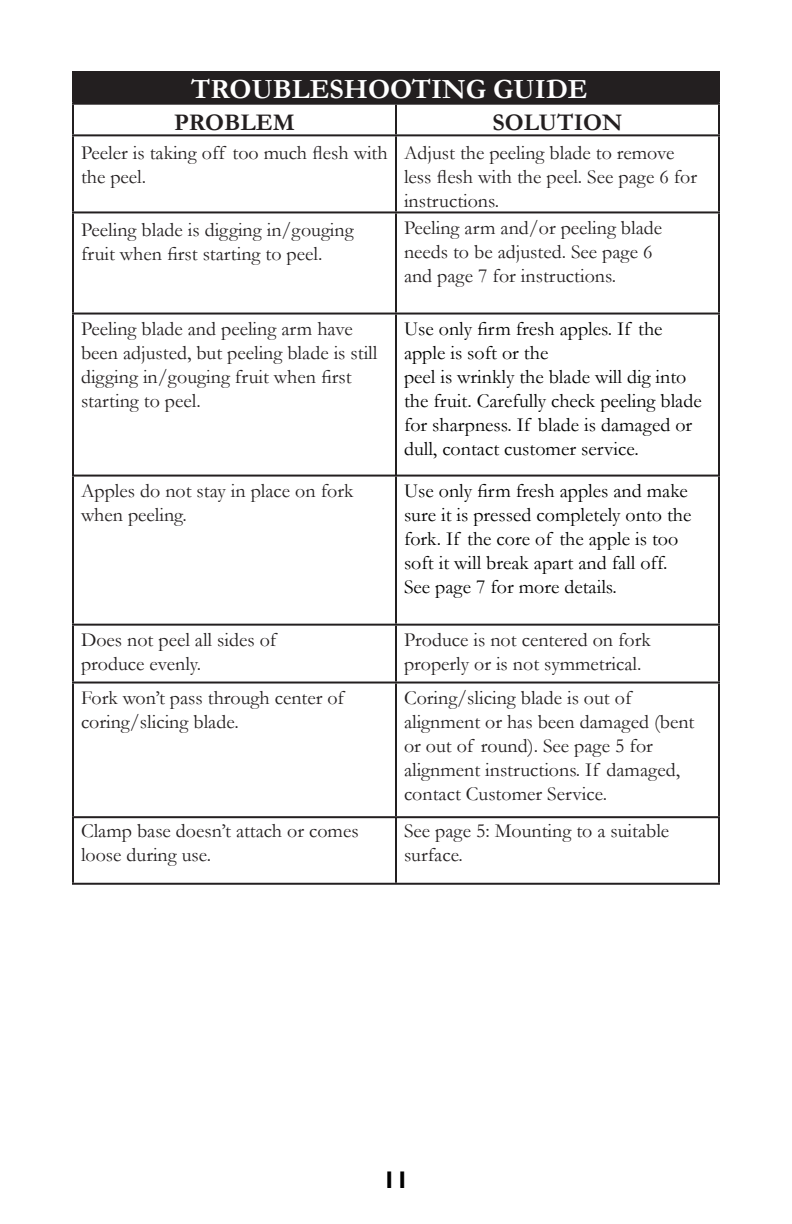
<style>
.page{position:relative;width:792px;height:1224px;background:#fff}
.page>*{position:absolute;margin:0;border:0;box-sizing:border-box;transform-origin:0 0}
.t1{font:700 28px "Garamond";color:#fff}
.t2{font:700 24px "Garamond";color:#231f20}
.t3{font:700 24px "Humanist 521 BT";color:#000}
.t4{font:20px/24px "Garamond";color:#231f20}
.t5{font:20px/24px "Garamond";color:#000}
</style>
<div class="page">
<div style="left:73px;top:72px;width:646px;height:32px;background:#231f20"></div>
<hr style="left:72px;top:71px;width:324px;height:2px;background:#231f20">
<hr style="left:72px;top:73px;width:2px;height:30px;background:#231f20">
<hr style="left:396px;top:71px;width:324px;height:2px;background:#231f20">
<hr style="left:718px;top:73px;width:2px;height:30px;background:#231f20">
<hr style="left:72px;top:103px;width:324px;height:2px;background:#231f20">
<hr style="left:72px;top:105px;width:2px;height:29px;background:#231f20">
<hr style="left:396px;top:103px;width:324px;height:2px;background:#231f20">
<hr style="left:395px;top:105px;width:2px;height:29px;background:#231f20">
<hr style="left:718px;top:105px;width:2px;height:29px;background:#231f20">
<hr style="left:72px;top:134px;width:324px;height:2px;background:#231f20">
<hr style="left:72px;top:136px;width:2px;height:75px;background:#231f20">
<hr style="left:396px;top:134px;width:324px;height:2px;background:#231f20">
<hr style="left:395px;top:136px;width:2px;height:75px;background:#231f20">
<hr style="left:718px;top:136px;width:2px;height:75px;background:#231f20">
<hr style="left:72px;top:211px;width:324px;height:2px;background:#231f20">
<hr style="left:72px;top:213px;width:2px;height:100px;background:#231f20">
<hr style="left:396px;top:211px;width:324px;height:2px;background:#231f20">
<hr style="left:395px;top:213px;width:2px;height:100px;background:#231f20">
<hr style="left:718px;top:213px;width:2px;height:100px;background:#231f20">
<hr style="left:72px;top:313px;width:324px;height:2px;background:#231f20">
<hr style="left:72px;top:315px;width:2px;height:161px;background:#231f20">
<hr style="left:396px;top:313px;width:324px;height:2px;background:#231f20">
<hr style="left:395px;top:315px;width:2px;height:161px;background:#231f20">
<hr style="left:718px;top:315px;width:2px;height:161px;background:#231f20">
<hr style="left:72px;top:475px;width:324px;height:2px;background:#231f20">
<hr style="left:72px;top:477px;width:2px;height:147px;background:#231f20">
<hr style="left:396px;top:475px;width:324px;height:2px;background:#231f20">
<hr style="left:395px;top:477px;width:2px;height:147px;background:#231f20">
<hr style="left:718px;top:477px;width:2px;height:147px;background:#231f20">
<hr style="left:72px;top:624px;width:324px;height:2px;background:#231f20">
<hr style="left:72px;top:626px;width:2px;height:56px;background:#231f20">
<hr style="left:396px;top:624px;width:324px;height:2px;background:#231f20">
<hr style="left:395px;top:626px;width:2px;height:56px;background:#231f20">
<hr style="left:718px;top:626px;width:2px;height:56px;background:#231f20">
<hr style="left:72px;top:682px;width:324px;height:2px;background:#231f20">
<hr style="left:72px;top:684px;width:2px;height:132px;background:#231f20">
<hr style="left:396px;top:682px;width:324px;height:2px;background:#231f20">
<hr style="left:395px;top:684px;width:2px;height:132px;background:#231f20">
<hr style="left:718px;top:684px;width:2px;height:132px;background:#231f20">
<hr style="left:72px;top:816px;width:324px;height:2px;background:#231f20">
<hr style="left:396px;top:816px;width:324px;height:2px;background:#231f20">
<hr style="left:72px;top:817px;width:2px;height:66px;background:#231f20">
<hr style="left:395px;top:817px;width:2px;height:66px;background:#231f20">
<hr style="left:718px;top:817px;width:2px;height:66px;background:#231f20">
<hr style="left:72px;top:883px;width:324px;height:2px;background:#231f20">
<hr style="left:396px;top:883px;width:324px;height:2px;background:#231f20">
<h1 class="t1" style="left:191px;top:80px;width:398px">TROUBLESHOOTING GUIDE</h1>
<p class="t2" style="left:174px;top:114px;width:122px">PROBLEM</p>
<p class="t2" style="left:492px;top:114px;width:131px">SOLUTION</p>
<p class="t4" style="left:81px;top:143px;width:595px">Peeler is taking off too much flesh with Adjust the peeling blade to remove the peel.</p>
<p class="t4" style="left:404px;top:167px;width:295px">less flesh with the peel. See page 6 for instructions.</p>
<p class="t4" style="left:81px;top:220px;width:274px">Peeling blade is digging in/gouging fruit when first starting to peel.</p>
<p class="t4" style="left:404px;top:218px;width:260px">Peeling arm and/or peeling blade needs to be adjusted. See page 6 and page 7 for instructions.</p>
<p class="t4" style="left:81px;top:319px;width:298px">Peeling blade and peeling arm have been adjusted, but peeling blade is still digging in/gouging fruit when first starting to peel.</p>
<p class="t5" style="left:404px;top:319px;width:299px">Use only firm fresh apples. If the apple is soft or the<br>peel is wrinkly the blade will dig into the fruit. Carefully check peeling blade for sharpness. If blade is damaged or dull, contact customer service.</p>
<p class="t4" style="left:81px;top:481px;width:274px">Apples do not stay in place on fork when peeling.</p>
<p class="t5" style="left:404px;top:481px;width:289px">Use only firm fresh apples and make sure it is pressed completely onto the fork. If the core of the apple is too soft it will break apart and fall off.<br>See page 7 for more details.</p>
<p class="t4" style="left:81px;top:630px;width:197px">Does not peel all sides of produce evenly.</p>
<p class="t4" style="left:404px;top:630px;width:248px">Produce is not centered on fork properly or is not symmetrical.</p>
<p class="t4" style="left:81px;top:688px;width:265px">Fork won’t pass through center of coring/slicing blade.</p>
<p class="t4" style="left:404px;top:688px;width:292px">Coring/slicing blade is out of alignment or has been damaged (bent or out of round). See page 5 for alignment instructions. If damaged, contact Customer Service.</p>
<p class="t4" style="left:81px;top:821px;width:279px">Clamp base doesn’t attach or comes loose during use.</p>
<p class="t4" style="left:404px;top:821px;width:267px">See page 5: Mounting to a suitable surface.</p>
<p class="t3" style="left:383px;top:1170px;width:28px">11</p>
</div>
